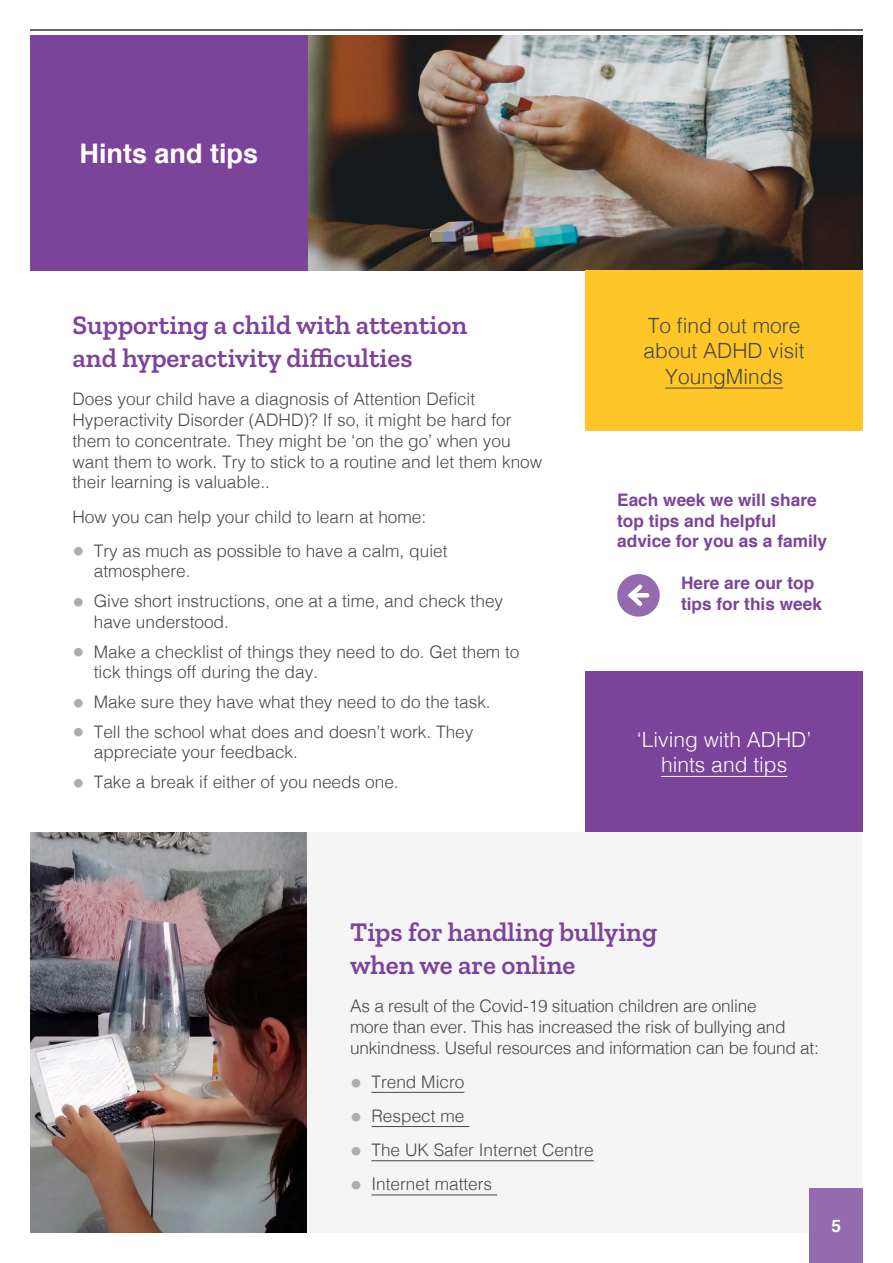
<style>
.page{position:relative;width:893px;height:1263px;background:#fff}
.page>*{position:absolute;margin:0;border:0;box-sizing:border-box;transform-origin:0 0}
.headers{font:600 27px/32.4px "Zilla Slab";color:#7c439a}
.header_1{font:700 27px "Helvetica";color:#fff}
.Normal_text{font:300 21px/25.2px "Helvetica";color:#474747;text-align:center}
.Normal_text-2{font:300 21px "Helvetica";color:#fff}
.Normal_text-3{font:300 17.25px/20.7px "Helvetica";color:#474747}
.t1{font:700 17.25px/20.7px "Helvetica";color:#7c439a}
.Normal_text-4{font:700 17.25px "Helvetica";color:#fff}
.s1{font-size:24px;color:#adadad}
</style>
<div class="page">
<img style="left:30px;top:832px;width:277px;height:401px">
<div style="left:617px;top:574px;width:43px;height:43px;background:#946bae;border-radius:50%"></div>
<svg style="left:627px;top:584px;width:19px;height:22px"></svg>
<img style="left:308px;top:35px;width:555px;height:236px">
<hr style="left:30px;top:30px;width:833px;height:1px;background:#333">
<div style="left:308px;top:832px;width:555px;height:401px;background:#f5f5f5"></div>
<hr style="left:371px;top:1092px;width:93px;height:1px;background:#474747">
<hr style="left:371px;top:1126px;width:98px;height:1px;background:#474747">
<hr style="left:371px;top:1160px;width:223px;height:1px;background:#474747">
<hr style="left:371px;top:1194px;width:126px;height:1px;background:#474747">
<div style="left:585px;top:271px;width:278px;height:160px;background:#ffc628"></div>
<hr style="left:665px;top:388px;width:118px;height:1px;background:#474747">
<div style="left:585px;top:672px;width:278px;height:160px;background:#7c439a"></div>
<hr style="left:661px;top:776px;width:126px;height:1px;background:#fff">
<div style="left:30px;top:35px;width:278px;height:236px;background:#7c439a"></div>
<div style="left:810px;top:1189px;width:53px;height:74px;background:#946bae"></div>
<p class="header_1" style="left:80px;top:132px;width:180px">Hints and tips</p>
<p class="headers" style="left:73px;top:309px;width:396px">Supporting a child with attention and hyperactivity difficulties</p>
<p class="Normal_text-3" style="left:73px;top:388px;width:471px">Does your child have a diagnosis of Attention Deficit Hyperactivity Disorder (ADHD)? If so, it might be hard for them to concentrate. They might be ‘on the go’ when you want them to work. Try to stick to a routine and let them know their learning is valuable..</p>
<p class="Normal_text-3" style="left:73px;top:505px;width:355px">How you can help your child to learn at home:</p>
<p class="Normal_text-3" style="left:94px;top:539px;width:355px;text-indent:-21px"><span class="s1">•</span> Try as much as possible to have a calm, quiet atmosphere.</p>
<p class="Normal_text-3" style="left:94px;top:589px;width:411px;text-indent:-21px"><span class="s1">•</span> Give short instructions, one at a time, and check they have understood.</p>
<p class="Normal_text-3" style="left:94px;top:640px;width:427px;text-indent:-21px"><span class="s1">•</span> Make a checklist of things they need to do. Get them to tick things off during the day.</p>
<p class="Normal_text-3" style="left:73px;top:690px;width:420px"><span class="s1">•</span> Make sure they have what they need to do the task.</p>
<p class="Normal_text-3" style="left:94px;top:720px;width:381px;text-indent:-21px"><span class="s1">•</span> Tell the school what does and doesn’t work. They appreciate your feedback.</p>
<p class="Normal_text-3" style="left:73px;top:770px;width:328px"><span class="s1">•</span> Take a break if either of you needs one.</p>
<p class="Normal_text" style="left:644px;top:312px;width:163px">To find out more about ADHD visit<br>YoungMinds</p>
<p class="t1" style="left:617px;top:490px;width:211px">Each week we will share top tips and helpful advice for you as a family</p>
<p class="t1" style="left:681px;top:573px;width:142px">Here are our top tips for this week</p>
<p class="Normal_text-2" style="left:637px;top:721px;width:175px">‘Living with ADHD’</p>
<p class="Normal_text-2" style="left:661px;top:747px;width:128px">hints and tips</p>
<p class="headers" style="left:350px;top:916px;width:309px">Tips for handling bullying when we are online</p>
<p class="Normal_text-3" style="left:350px;top:994px;width:470px">As a result of the Covid-19 situation children are online<br>more than ever. This has increased the risk of bullying and unkindness. Useful resources and information can be found at:</p>
<p class="Normal_text-3" style="left:350px;top:1070px;width:116px"><span class="s1">•</span> Trend Micro</p>
<p class="Normal_text-3" style="left:350px;top:1104px;width:116px"><span class="s1">•</span> Respect me</p>
<p class="Normal_text-3" style="left:350px;top:1138px;width:245px"><span class="s1">•</span> The UK Safer Internet Centre</p>
<p class="Normal_text-3" style="left:350px;top:1173px;width:144px"><span class="s1">•</span> Internet matters</p>
<p class="Normal_text-4" style="left:832px;top:1212px;width:11px">5</p>
</div>
